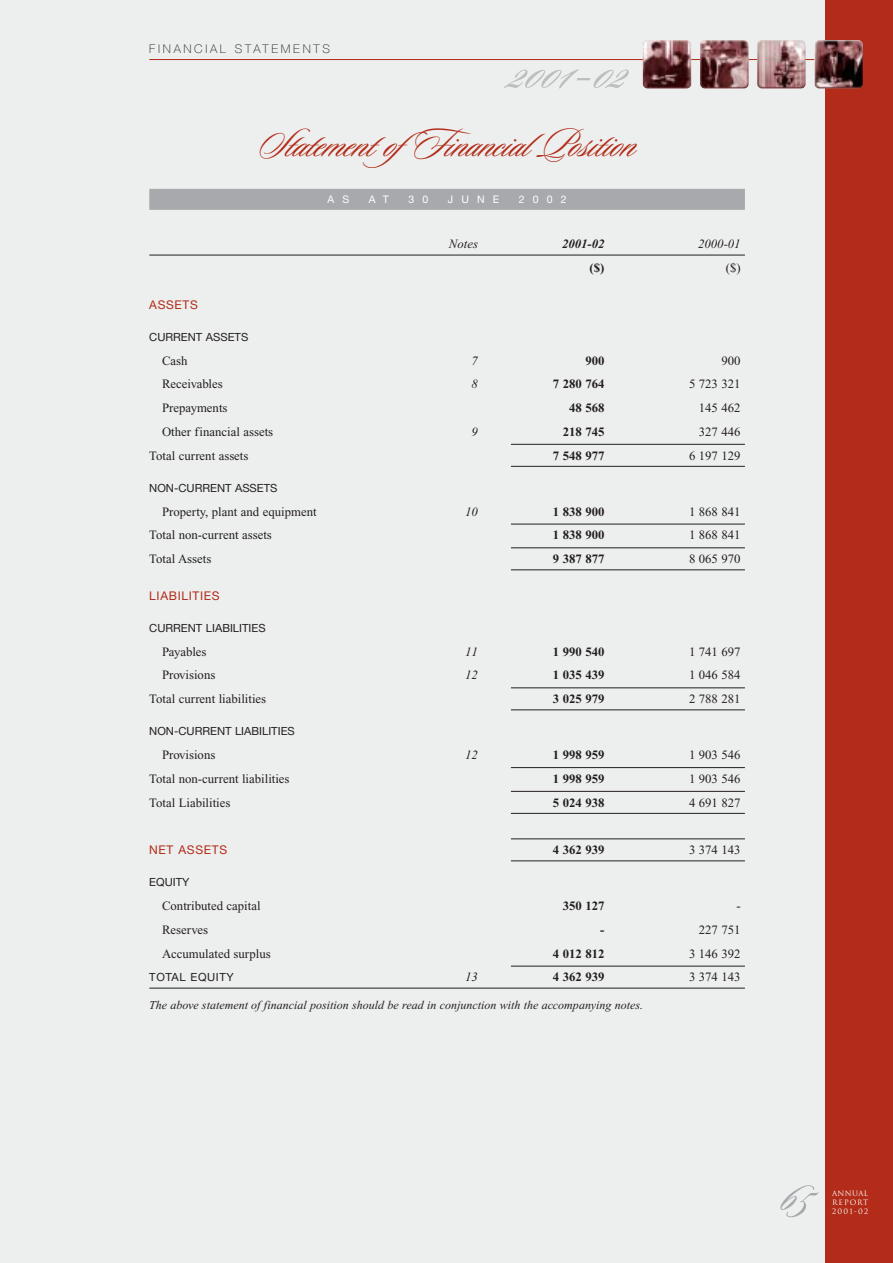
<style>
.page{position:relative;width:893px;height:1263px;background:#fff}
.page>*{position:absolute;margin:0;border:0;box-sizing:border-box;transform-origin:0 0}
.t1{font:60px "Sloop Script One";letter-spacing:.015em;color:#bcbec0}
.t2{font:57px "Sloop Script One";color:#a7a9ac}
.t3{font:42px "Sloop Script One";color:#b22c19}
.t4{font:12.75px "Times";color:#231f1f}
.t5{font:700 12.75px "Times";color:#231f1f}
.t6{font:italic 12.75px "Times";color:#231f1f}
.t7{font:italic 700 12.75px "Times";color:#231f1f}
.t8{font:italic 12px "Times";color:#231f1f}
.t9{font:12px "Helvetica Neue";letter-spacing:.055em;color:#b22c19}
.t10{font:100 12px "Helvetica Neue";letter-spacing:.22em;color:#231f1f}
.t11{font:11.25px "Helvetica Neue";color:#231f1f}
.t12{font:11.25px "Helvetica Neue";letter-spacing:.055em;color:#231f1f}
.t13{font:10.5px "Helvetica Neue";letter-spacing:.78em;color:#fff}
.t14{font:7.35px/8.7px "Trajan";letter-spacing:.065em;color:#fff}
.t15{font:7.35px "Trajan";letter-spacing:.12em;color:#fff}
.s1{font-family:"Helvetica Neue";font-weight:100;font-style:italic}
</style>
<div class="page">
<div style="left:0;top:0;width:892px;height:1263px;background:#edeeee"></div>
<hr style="left:149px;top:59px;width:678px;height:1px;background:#b22c19">
<div style="left:825px;top:0;width:67px;height:1263px;background:#b22c19"></div>
<img style="left:642px;top:40px;width:220px;height:49px">
<div style="left:149px;top:189px;width:596px;height:21px;background:#a7a9ac"></div>
<hr style="left:149px;top:255px;width:596px;height:1px;background:#231f1f">
<hr style="left:511px;top:444px;width:234px;height:1px;background:#231f1f">
<hr style="left:511px;top:466px;width:234px;height:1px;background:#231f1f">
<hr style="left:511px;top:524px;width:234px;height:1px;background:#231f1f">
<hr style="left:511px;top:547px;width:234px;height:1px;background:#231f1f">
<hr style="left:511px;top:569px;width:234px;height:1px;background:#231f1f">
<hr style="left:511px;top:687px;width:234px;height:1px;background:#231f1f">
<hr style="left:511px;top:709px;width:234px;height:1px;background:#231f1f">
<hr style="left:511px;top:767px;width:234px;height:1px;background:#231f1f">
<hr style="left:511px;top:791px;width:234px;height:1px;background:#231f1f">
<hr style="left:511px;top:813px;width:234px;height:1px;background:#231f1f">
<hr style="left:511px;top:838px;width:234px;height:1px;background:#231f1f">
<hr style="left:511px;top:861px;width:234px;height:1px;background:#231f1f">
<hr style="left:511px;top:966px;width:234px;height:1px;background:#231f1f">
<hr style="left:149px;top:988px;width:596px;height:1px;background:#231f1f">
<p class="t10" style="left:149px;top:45px;width:182px">FINANCIAL STATEMENTS</p>
<h1 class="t1" style="left:511px;top:32px;width:118px">2001<span class="s1">-</span>02</h1>
<h3 class="t3" style="left:258px;top:116px;width:380px">Statement ofFinancial Position</h3>
<p class="t13" style="left:327px;top:195px;width:23px">A S</p>
<p class="t13" style="left:369px;top:195px;width:22px">A T</p>
<p class="t13" style="left:408px;top:195px;width:21px">3 0</p>
<p class="t13" style="left:448px;top:195px;width:53px">JUNE</p>
<p class="t13" style="left:519px;top:195px;width:49px">2002</p>
<p class="t6" style="left:449px;top:239px;width:31px">Notes</p>
<p class="t7" style="left:562px;top:240px;width:44px">2001-02</p>
<p class="t6" style="left:698px;top:239px;width:44px">2000-01</p>
<p class="t5" style="left:589px;top:263px;width:16px">($)</p>
<p class="t4" style="left:725px;top:263px;width:16px">($)</p>
<p class="t9" style="left:149px;top:300px;width:50px">ASSETS</p>
<p class="t11" style="left:149px;top:333px;width:101px">CURRENT ASSETS</p>
<p class="t4" style="left:162px;top:356px;width:27px">Cash</p>
<p class="t6" style="left:471px;top:356px;width:8px">7</p>
<p class="t5" style="left:585px;top:356px;width:21px">900</p>
<p class="t4" style="left:721px;top:356px;width:21px">900</p>
<p class="t4" style="left:162px;top:379px;width:62px">Receivables</p>
<p class="t6" style="left:471px;top:379px;width:8px">8</p>
<p class="t5" style="left:553px;top:380px;width:53px">7 280 764</p>
<p class="t4" style="left:689px;top:379px;width:53px">5 723 321</p>
<p class="t4" style="left:162px;top:403px;width:67px">Prepayments</p>
<p class="t5" style="left:569px;top:403px;width:37px">48 568</p>
<p class="t4" style="left:698px;top:403px;width:43px">145 462</p>
<p class="t4" style="left:162px;top:427px;width:113px">Other financial assets</p>
<p class="t6" style="left:471px;top:427px;width:8px">9</p>
<p class="t5" style="left:562px;top:427px;width:43px">218 745</p>
<p class="t4" style="left:698px;top:427px;width:43px">327 446</p>
<p class="t4" style="left:149px;top:451px;width:101px">Total current assets</p>
<p class="t5" style="left:553px;top:451px;width:53px">7 548 977</p>
<p class="t4" style="left:689px;top:451px;width:53px">6 197 129</p>
<p class="t11" style="left:149px;top:484px;width:130px">NON-CURRENT ASSETS</p>
<p class="t4" style="left:162px;top:507px;width:156px">Property, plant and equipment</p>
<p class="t6" style="left:465px;top:507px;width:14px">10</p>
<p class="t5" style="left:553px;top:507px;width:53px">1 838 900</p>
<p class="t4" style="left:689px;top:507px;width:53px">1 868 841</p>
<p class="t4" style="left:149px;top:530px;width:124px">Total non-current assets</p>
<p class="t5" style="left:553px;top:531px;width:53px">1 838 900</p>
<p class="t4" style="left:689px;top:530px;width:53px">1 868 841</p>
<p class="t4" style="left:149px;top:554px;width:63px">Total Assets</p>
<p class="t5" style="left:553px;top:554px;width:53px">9 387 877</p>
<p class="t4" style="left:689px;top:554px;width:53px">8 065 970</p>
<p class="t9" style="left:149px;top:591px;width:72px">LIABILITIES</p>
<p class="t11" style="left:149px;top:624px;width:118px">CURRENT LIABILITIES</p>
<p class="t4" style="left:162px;top:647px;width:46px">Payables</p>
<p class="t6" style="left:465px;top:647px;width:14px">11</p>
<p class="t5" style="left:553px;top:647px;width:53px">1 990 540</p>
<p class="t4" style="left:689px;top:647px;width:53px">1 741 697</p>
<p class="t4" style="left:162px;top:671px;width:55px">Provisions</p>
<p class="t6" style="left:465px;top:671px;width:14px">12</p>
<p class="t5" style="left:553px;top:671px;width:53px">1 035 439</p>
<p class="t4" style="left:689px;top:671px;width:53px">1 046 584</p>
<p class="t4" style="left:149px;top:694px;width:118px">Total current liabilities</p>
<p class="t5" style="left:553px;top:694px;width:53px">3 025 979</p>
<p class="t4" style="left:689px;top:694px;width:53px">2 788 281</p>
<p class="t11" style="left:149px;top:727px;width:147px">NON-CURRENT LIABILITIES</p>
<p class="t4" style="left:162px;top:750px;width:55px">Provisions</p>
<p class="t6" style="left:465px;top:750px;width:14px">12</p>
<p class="t5" style="left:553px;top:750px;width:53px">1 998 959</p>
<p class="t4" style="left:689px;top:750px;width:53px">1 903 546</p>
<p class="t4" style="left:149px;top:774px;width:142px">Total non-current liabilities</p>
<p class="t5" style="left:553px;top:774px;width:53px">1 998 959</p>
<p class="t4" style="left:689px;top:774px;width:53px">1 903 546</p>
<p class="t4" style="left:149px;top:798px;width:83px">Total Liabilities</p>
<p class="t5" style="left:553px;top:798px;width:53px">5 024 938</p>
<p class="t4" style="left:689px;top:798px;width:53px">4 691 827</p>
<p class="t9" style="left:149px;top:846px;width:79px">NET ASSETS</p>
<p class="t5" style="left:553px;top:845px;width:53px">4 362 939</p>
<p class="t4" style="left:689px;top:845px;width:53px">3 374 143</p>
<p class="t11" style="left:149px;top:878px;width:42px">EQUITY</p>
<p class="t4" style="left:162px;top:901px;width:100px">Contributed capital</p>
<p class="t5" style="left:562px;top:902px;width:43px">350 127</p>
<p class="t4" style="left:736px;top:901px;width:6px">-</p>
<p class="t4" style="left:162px;top:925px;width:48px">Reserves</p>
<p class="t5" style="left:600px;top:925px;width:6px">-</p>
<p class="t4" style="left:698px;top:925px;width:43px">227 751</p>
<p class="t4" style="left:162px;top:949px;width:110px">Accumulated surplus</p>
<p class="t5" style="left:553px;top:949px;width:53px">4 012 812</p>
<p class="t4" style="left:689px;top:949px;width:53px">3 146 392</p>
<p class="t12" style="left:149px;top:973px;width:86px">TOTAL EQUITY</p>
<p class="t6" style="left:465px;top:973px;width:14px">13</p>
<p class="t5" style="left:553px;top:973px;width:53px">4 362 939</p>
<p class="t4" style="left:689px;top:973px;width:53px">3 374 143</p>
<p class="t8" style="left:149px;top:1001px;width:495px">The above statement of financial position should be read in conjunction with the accompanying notes.</p>
<h2 class="t2" style="left:782px;top:1156px;width:30px">65</h2>
<p class="t14" style="left:832px;top:1190px;width:38px">ANNUAL<br>REPORT</p>
<p class="t15" style="left:832px;top:1207px;width:38px">2001-02</p>
</div>
